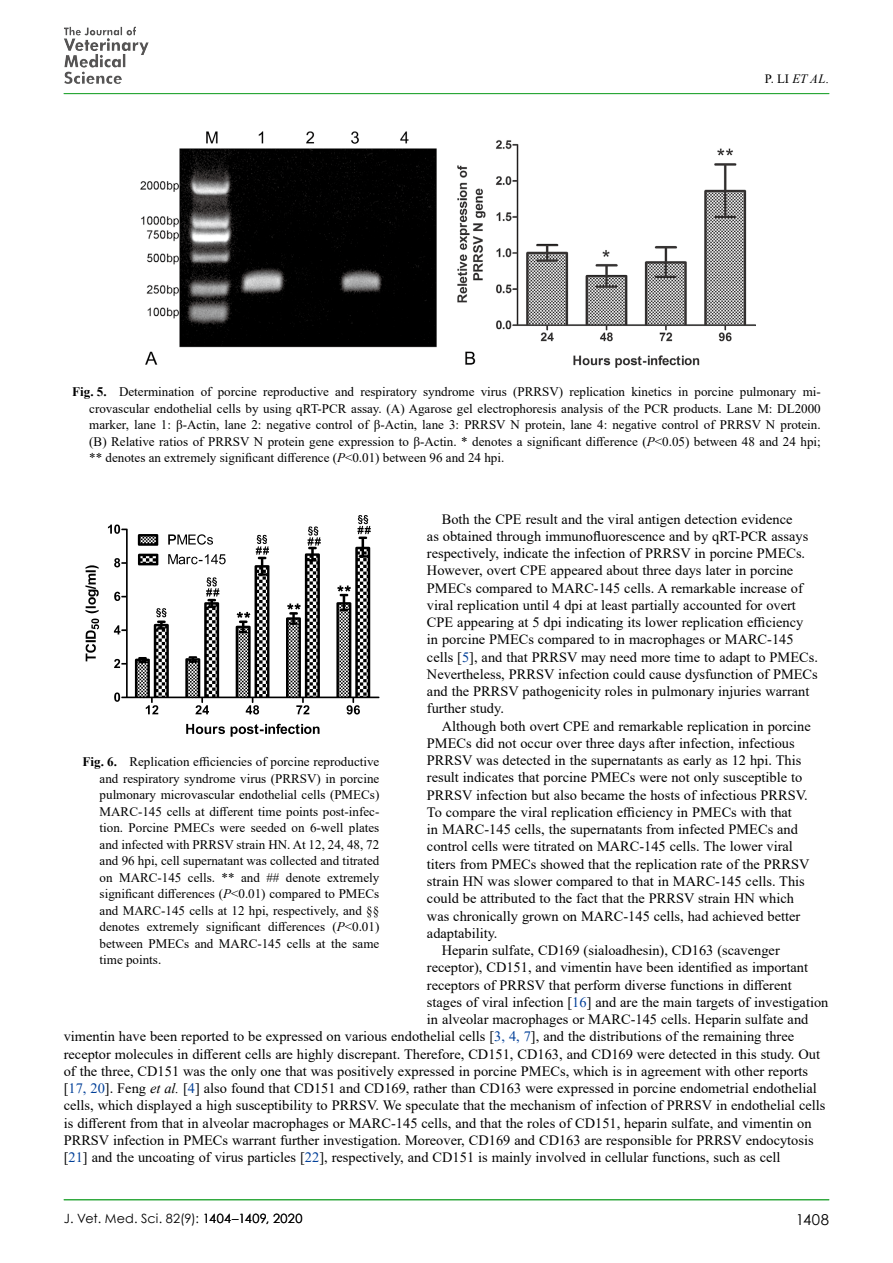
<style>
.page{position:relative;width:893px;height:1263px;background:#fff}
.page>*{position:absolute;margin:0;border:0;box-sizing:border-box;transform-origin:0 0}
.t1{font:15px "Century Gothic";color:#000}
.t2{font:14.25px/17.2px "Times New Roman";color:#000}
.t3{font:13.05px/16.5px "Times New Roman";color:#000;text-align:justify}
.t4{font:12.75px "Century Gothic";letter-spacing:.02em;color:#000}
.t5{font:italic 12.75px "Times New Roman";color:#000}
.s1{font-style:normal}
.s2{font-weight:700}
.s3{font-style:italic}
.s4{color:#003f98}
</style>
<div class="page">
<img style="left:64px;top:27px;width:74px;height:24px">
<hr style="left:64px;top:93px;width:765px;height:1px;background:#2aa738">
<hr style="left:64px;top:1199px;width:765px;height:1px;background:#2aa738">
<img style="left:141px;top:131px;width:614px;height:237px">
<img style="left:85px;top:515px;width:295px;height:222px">
<p class="t5" style="left:765px;top:70px;width:66px"><span class="s1">P. LI</span> ET AL.</p>
<p class="t3" style="left:89px;top:383px;width:733px;text-indent:-17px"><span class="s2">Fig. 5.</span> Determination of porcine reproductive and respiratory syndrome virus (PRRSV) replication kinetics in porcine pulmonary mi&shy;crovascular endothelial cells by using qRT-PCR assay. (A) Agarose gel electrophoresis analysis of the PCR products. Lane M: DL2000 marker, lane 1: β-Actin, lane 2: negative control of β-Actin, lane 3: PRRSV N protein, lane 4: negative control of PRRSV N protein. (B) Relative ratios of PRRSV N protein gene expression to β-Actin. * denotes a significant difference (<span class="s3">P</span>&lt;0.05) between 48 and 24 hpi; ** denotes an extremely significant difference (<span class="s3">P</span>&lt;0.01) between 96 and 24 hpi.</p>
<p class="t2" style="left:427px;top:510px;width:393px;text-indent:15px">Both the CPE result and the viral antigen detection evidence<br>as obtained through immunofluorescence and by qRT-PCR assays respectively, indicate the infection of PRRSV in porcine PMECs.<br>However, overt CPE appeared about three days later in porcine PMECs compared to MARC-145 cells. A remarkable increase of viral replication until 4 dpi at least partially accounted for overt CPE appearing at 5 dpi indicating its lower replication efficiency in porcine PMECs compared to in macrophages or MARC-145 cells [<span class="s4">5</span>], and that PRRSV may need more time to adapt to PMECs.<br>Nevertheless, PRRSV infection could cause dysfunction of PMECs and the PRRSV pathogenicity roles in pulmonary injuries warrant further study.</p>
<p class="t2" style="left:442px;top:717px;width:371px">Although both overt CPE and remarkable replication in porcine</p>
<p class="t2" style="left:427px;top:734px;width:369px">PMECs did not occur over three days after infection, infectious</p>
<p class="t2" style="left:427px;top:751px;width:376px">PRRSV was detected in the supernatants as early as 12 hpi. This</p>
<p class="t2" style="left:427px;top:769px;width:377px">result indicates that porcine PMECs were not only susceptible to</p>
<p class="t2" style="left:427px;top:786px;width:382px">PRRSV infection but also became the hosts of infectious PRRSV.</p>
<p class="t2" style="left:427px;top:803px;width:366px">To compare the viral replication efficiency in PMECs with that</p>
<p class="t2" style="left:427px;top:820px;width:373px">in MARC-145 cells, the supernatants from infected PMECs and</p>
<p class="t2" style="left:427px;top:838px;width:367px">control cells were titrated on MARC-145 cells. The lower viral</p>
<p class="t2" style="left:427px;top:855px;width:384px">titers from PMECs showed that the replication rate of the PRRSV</p>
<p class="t2" style="left:427px;top:872px;width:379px">strain HN was slower compared to that in MARC-145 cells. This</p>
<p class="t2" style="left:427px;top:889px;width:369px">could be attributed to the fact that the PRRSV strain HN which</p>
<p class="t2" style="left:427px;top:907px;width:375px">was chronically grown on MARC-145 cells, had achieved better</p>
<p class="t2" style="left:427px;top:924px;width:72px">adaptability.</p>
<p class="t2" style="left:442px;top:941px;width:339px">Heparin sulfate, CD169 (sialoadhesin), CD163 (scavenger</p>
<p class="t2" style="left:427px;top:958px;width:383px">receptor), CD151, and vimentin have been identified as important</p>
<p class="t2" style="left:427px;top:976px;width:366px">receptors of PRRSV that perform diverse functions in different</p>
<p class="t2" style="left:427px;top:993px;width:403px">stages of viral infection [<span class="s4">16</span>] and are the main targets of investigation</p>
<p class="t2" style="left:427px;top:1010px;width:383px">in alveolar macrophages or MARC-145 cells. Heparin sulfate and</p>
<p class="t2" style="left:64px;top:1027px;width:732px">vimentin have been reported to be expressed on various endothelial cells [<span class="s4">3, 4, 7</span>], and the distributions of the remaining three</p>
<p class="t2" style="left:64px;top:1045px;width:758px">receptor molecules in different cells are highly discrepant. Therefore, CD151, CD163, and CD169 were detected in this study. Out</p>
<p class="t2" style="left:64px;top:1062px;width:746px">of the three, CD151 was the only one that was positively expressed in porcine PMECs, which is in agreement with other reports</p>
<p class="t2" style="left:64px;top:1079px;width:755px">[<span class="s4">17, 20</span>]. Feng <span class="s3">et al.</span> [<span class="s4">4</span>] also found that CD151 and CD169, rather than CD163 were expressed in porcine endometrial endothelial</p>
<p class="t2" style="left:64px;top:1096px;width:763px">cells, which displayed a high susceptibility to PRRSV. We speculate that the mechanism of infection of PRRSV in endothelial cells</p>
<p class="t2" style="left:64px;top:1114px;width:749px">is different from that in alveolar macrophages or MARC-145 cells, and that the roles of CD151, heparin sulfate, and vimentin on</p>
<p class="t2" style="left:64px;top:1131px;width:751px">PRRSV infection in PMECs warrant further investigation. Moreover, CD169 and CD163 are responsible for PRRSV endocytosis</p>
<p class="t2" style="left:64px;top:1148px;width:718px">[<span class="s4">21</span>] and the uncoating of virus particles [<span class="s4">22</span>], respectively, and CD151 is mainly involved in cellular functions, such as cell</p>
<p class="t3" style="left:100px;top:753px;width:281px;text-indent:-17px"><span class="s2">Fig. 6.</span> Replication efficiencies of porcine reproductive and respiratory syndrome virus (PRRSV) in porcine pulmonary microvascular endothelial cells (PMECs)<br>MARC-145 cells at different time points post-infec&shy;tion. Porcine PMECs were seeded on 6-well plates and infected with PRRSV strain HN. At 12, 24, 48, 72 and 96 hpi, cell supernatant was collected and titrated on MARC-145 cells. ** and ## denote extremely significant differences (<span class="s3">P</span>&lt;0.01) compared to PMECs and MARC-145 cells at 12 hpi, respectively, and §§ denotes extremely significant differences (<span class="s3">P</span>&lt;0.01) between PMECs and MARC-145 cells at the same time points.</p>
<p class="t4" style="left:64px;top:1209px;width:240px">J. Vet. Med. Sci. 82(9): 1404–1409, 2020</p>
<p class="t1" style="left:796px;top:1209px;width:35px">1408</p>
</div>
